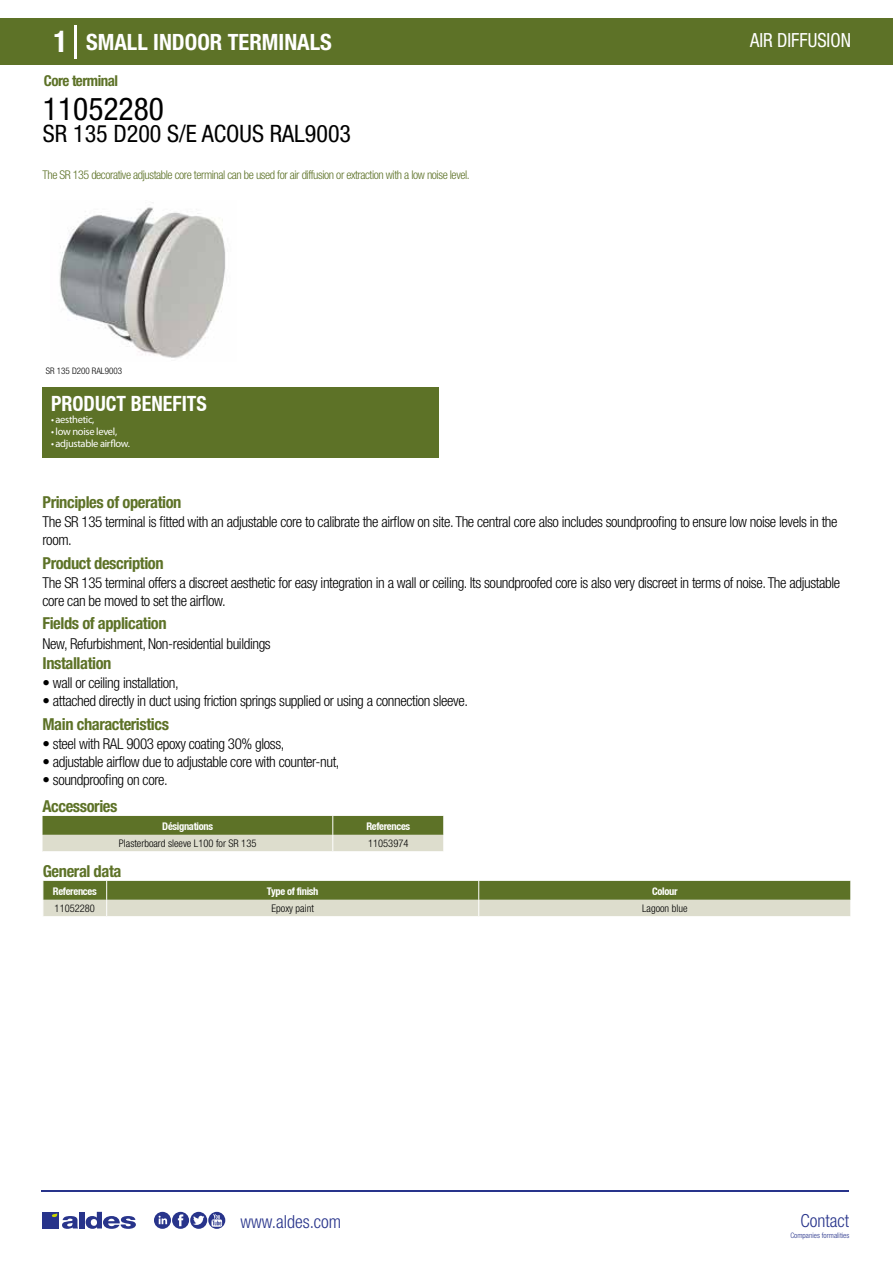
<style>
.page{position:relative;width:893px;height:1263px;background:#fff}
.page>*{position:absolute;margin:0;border:0;box-sizing:border-box;transform-origin:0 0}
.t1{font:condensed 31.5px "Helvetica Neue LT Std";color:#000}
.t2{font:condensed 24px "Helvetica Neue LT Std";color:#000}
.t3{font:700 condensed 22.5px "Helvetica Neue LT Std";color:#fff}
.t4{font:700 condensed 21px "Helvetica Neue";color:#fff;scale:.95 1}
.t5{font:condensed 19.5px "Helvetica Neue LT Std";color:#fff;scale:.95 1}
.t6{font:300 condensed 18px "Helvetica Neue";color:#28348b}
.t7{font:700 condensed 16.5px "Helvetica Neue LT Std";letter-spacing:-.025em;color:#5d7227}
.t8{font:300 condensed 15px/18px "Helvetica Neue LT Std";letter-spacing:-.025em;color:#000}
.t9{font:700 condensed 15px "Helvetica Neue LT Std";letter-spacing:-.035em;color:#5d7227}
.t10{font:300 condensed 12px "Helvetica Neue LT Std";letter-spacing:-.035em;color:#5d7227}
.t11{font:300 condensed 10.5px "Helvetica Neue";color:#000}
.t12{font:700 condensed 10.5px "Helvetica Neue";letter-spacing:-.03em;color:#fff}
.t13{font:10.5px "Myriad Pro";letter-spacing:-.03em;color:#fff}
.t14{font:300 condensed 9px "Helvetica Neue";color:#000}
.t15{font:300 condensed 7.5px "Helvetica Neue";color:#28348b}
.s1{font-size:30px}
</style>
<div class="page">
<div style="left:0;top:18px;width:893px;height:46px;background:#5d7227"></div>
<div style="left:43px;top:387px;width:396px;height:70px;background:#5d7227"></div>
<hr style="left:74px;top:25px;width:2px;height:33px;background:#fff">
<svg style="left:59px;top:202px;width:167px;height:156px"></svg>
<svg style="left:43px;top:816px;width:401px;height:35px;background:#98a474"></svg>
<svg style="left:43px;top:881px;width:808px;height:35px;background:#99a475"></svg>
<hr style="left:41px;top:1190px;width:808px;height:1px;background:#28348b">
<svg style="left:154px;top:1212px;width:71px;height:17px"></svg>
<div style="left:42px;top:1212px;width:17px;height:16px;background:#28348b"></div>
<div style="left:79px;top:1212px;width:5px;height:16px;background:#28348b"></div>
<svg style="left:86px;top:1212px;width:50px;height:17px"></svg>
<svg style="left:52px;top:1213px;width:26px;height:16px"></svg>
<h3 class="t3" style="left:54px;top:28px;width:280px"><span class="s1">1</span> SMALL INDOOR TERMINALS</h3>
<h3 class="t5" style="left:750px;top:29px;width:108px">AIR DIFFUSION</h3>
<p class="t9" style="left:44px;top:71px;width:76px">Core terminal</p>
<h1 class="t1" style="left:43px;top:91px;width:122px">11052280</h1>
<h2 class="t2" style="left:43px;top:120px;width:310px">SR 135 D200 S/E ACOUS RAL9003</h2>
<p class="t10" style="left:43px;top:167px;width:429px">The SR 135 decorative adjustable core terminal can be used for air diffusion or extraction with a low noise level.</p>
<p class="t14" style="left:46px;top:365px;width:78px">SR 135 D200 RAL9003</p>
<p class="t14" style="left:72px;top:365px;width:13px">unit</p>
<h3 class="t4" style="left:51px;top:391px;width:166px">PRODUCT BENEFITS</h3>
<p class="t13" style="left:51px;top:413px;width:45px">• aesthetic,</p>
<p class="t13" style="left:51px;top:425px;width:68px">• low noise level,</p>
<p class="t13" style="left:51px;top:437px;width:81px">• adjustable airflow.</p>
<p class="t7" style="left:43px;top:492px;width:140px">Principles of operation</p>
<p class="t8" style="left:43px;top:513px;width:797px">The SR 135 terminal is fitted with an adjustable core to calibrate the airflow on site. The central core also includes soundproofing to ensure low noise levels in the room.</p>
<p class="t8" style="left:43px;top:573px;width:799px">The SR 135 terminal offers a discreet aesthetic for easy integration in a wall or ceiling. Its soundproofed core is also very discreet in terms of noise. The adjustable core can be moved to set the airflow.</p>
<p class="t8" style="left:43px;top:634px;width:230px">New, Refurbishment, Non-residential buildings</p>
<p class="t8" style="left:43px;top:674px;width:138px">• wall or ceiling installation,</p>
<p class="t8" style="left:43px;top:692px;width:427px">• attached directly in duct using friction springs supplied or using a connection sleeve.</p>
<p class="t7" style="left:43px;top:553px;width:123px">Product description</p>
<p class="t7" style="left:43px;top:613px;width:126px">Fields of application</p>
<p class="t7" style="left:43px;top:653px;width:70px">Installation</p>
<p class="t7" style="left:43px;top:714px;width:128px">Main characteristics</p>
<p class="t8" style="left:43px;top:734px;width:243px">• steel with RAL 9003 epoxy coating 30% gloss,</p>
<p class="t8" style="left:43px;top:752px;width:299px">• adjustable airflow due to adjustable core with counter-nut,</p>
<p class="t8" style="left:43px;top:770px;width:127px">• soundproofing on core.</p>
<p class="t7" style="left:43px;top:796px;width:76px">Accessories</p>
<p class="t12" style="left:162px;top:820px;width:52px">Désignations</p>
<p class="t12" style="left:366px;top:820px;width:45px">References</p>
<p class="t11" style="left:119px;top:837px;width:139px">Plasterboard sleeve L100 for SR 135</p>
<p class="t11" style="left:368px;top:837px;width:42px">11053974</p>
<p class="t7" style="left:43px;top:861px;width:80px">General data</p>
<p class="t12" style="left:53px;top:885px;width:45px">References</p>
<p class="t12" style="left:267px;top:885px;width:53px">Type of finish</p>
<p class="t12" style="left:652px;top:885px;width:27px">Colour</p>
<p class="t11" style="left:55px;top:902px;width:42px">11052280</p>
<p class="t11" style="left:272px;top:902px;width:44px">Epoxy paint</p>
<p class="t11" style="left:642px;top:902px;width:47px">Lagoon blue</p>
<p class="t6" style="left:240px;top:1211px;width:102px">www.aldes.com</p>
<p class="t6" style="left:800px;top:1211px;width:50px">Contact</p>
<p class="t15" style="left:790px;top:1230px;width:60px">Companies formalities</p>
</div>
